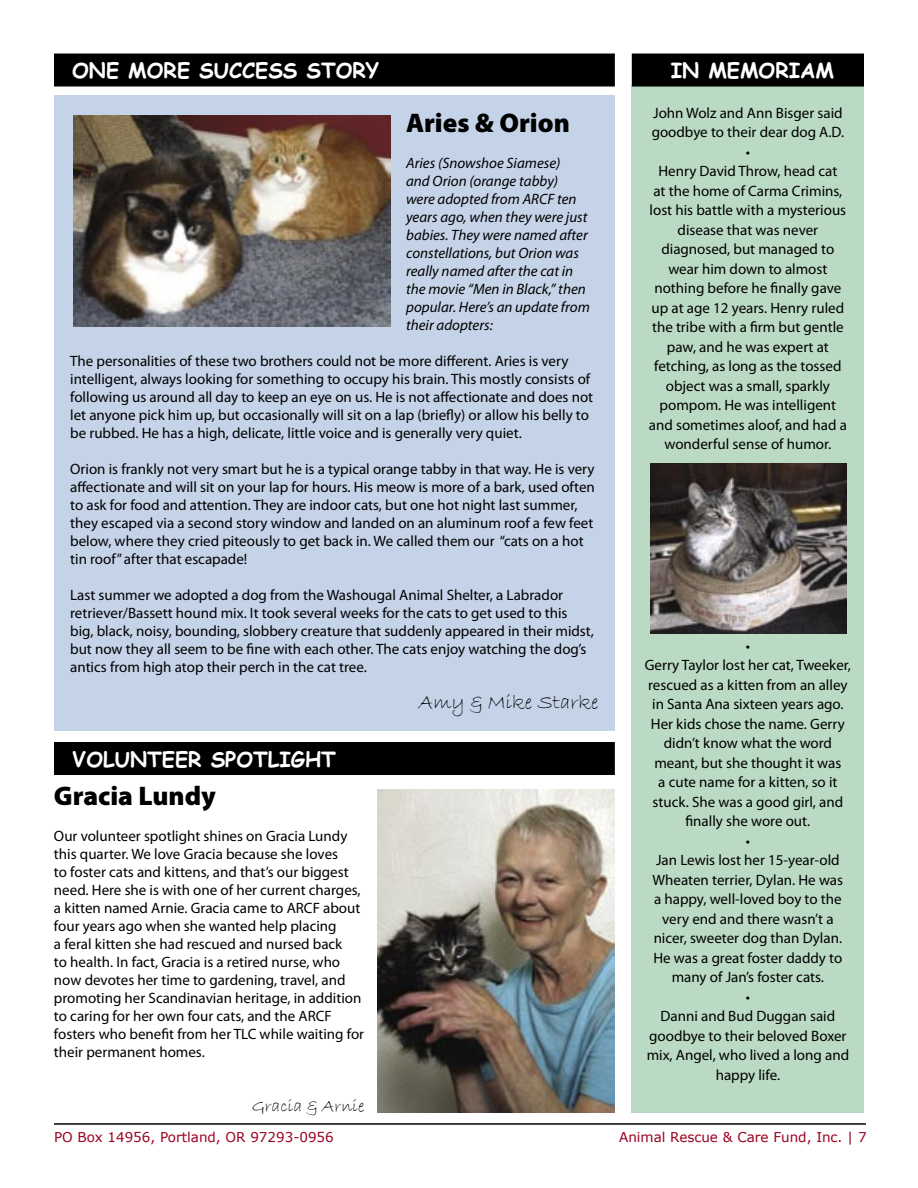
<style>
.page{position:relative;width:918px;height:1188px;background:#fff}
.page>*{position:absolute;margin:0;border:0;box-sizing:border-box;transform-origin:0 0}
.headline_2{font:900 27px "Myriad Pro";color:#000}
.section_head{font:700 21px "Comic Sans MS";color:#fff}
.signature{font:21px "Bradley Hand ITC";color:#000}
.t1{font:18px "Bradley Hand ITC";color:#000}
.body{font:15px/19.5px "Myriad Pro";color:#000}
.body-2{font:italic 15px/18px "Myriad Pro";color:#000}
.t2{font:13.5px "Verdana";color:#99001f}
</style>
<div class="page">
<hr style="left:54px;top:1123px;width:812px;height:2px;background:#000">
<div style="left:632px;top:85px;width:232px;height:1027px;background:#bbdac4"></div>
<div style="left:632px;top:54px;width:232px;height:33px;background:#000"></div>
<img style="left:650px;top:463px;width:197px;height:170px">
<div style="left:54px;top:54px;width:561px;height:33px;background:#000"></div>
<div style="left:54px;top:96px;width:561px;height:635px;background:#c5d3e8"></div>
<img style="left:73px;top:115px;width:318px;height:211px">
<div style="left:54px;top:742px;width:561px;height:33px;background:#000"></div>
<img style="left:377px;top:790px;width:238px;height:322px">
<p class="section_head" style="left:72px;top:55px;width:309px">ONE MORE SUCCESS STORY</p>
<p class="section_head" style="left:671px;top:55px;width:165px">IN MEMORIAM</p>
<p class="headline_2" style="left:406px;top:108px;width:165px">Aries &amp; Orion</p>
<p class="body-2" style="left:406px;top:155px;width:185px">Aries (Snowshoe Siamese)<br>and Orion (orange tabby) were adopted from ARCF ten years ago, when they were just babies. They were named after constellations, but Orion was really named after the cat in the movie “Men in Black,” then popular. Here’s an update from their adopters:</p>
<p class="body" style="left:70px;top:353px;width:525px;line-height:18px">The personalities of these two brothers could not be more different. Aries is very intelligent, always looking for something to occupy his brain. This mostly consists of following us around all day to keep an eye on us. He is not affectionate and does not let anyone pick him up, but occasionally will sit on a lap (briefly) or allow his belly to be rubbed. He has a high, delicate, little voice and is generally very quiet.</p>
<p class="body" style="left:70px;top:461px;width:526px;line-height:18px">Orion is frankly not very smart but he is a typical orange tabby in that way. He is very affectionate and will sit on your lap for hours. His meow is more of a bark, used often to ask for food and attention. They are indoor cats, but one hot night last summer, they escaped via a second story window and landed on an aluminum roof a few feet below, where they cried piteously to get back in. We called them our “cats on a hot tin roof” after that escapade!</p>
<p class="body" style="left:70px;top:587px;width:525px;line-height:18px">Last summer we adopted a dog from the Washougal Animal Shelter, a Labrador retriever/Bassett hound mix. It took several weeks for the cats to get used to this big, black, noisy, bounding, slobbery creature that suddenly appeared in their midst, but now they all seem to be fine with each other. The cats enjoy watching the dog’s antics from high atop their perch in the cat tree.</p>
<p class="signature" style="left:419px;top:689px;width:182px">Amy &amp; Mike Starke</p>
<p class="body" style="left:652px;top:103px;width:194px">John Wolz and Ann Bisger said goodbye to their dear dog A.D.</p>
<p class="body" style="left:746px;top:142px;width:6px">•</p>
<p class="body" style="left:649px;top:162px;width:200px;text-align:center">Henry David Throw, head cat<br>at the home of Carma Crimins, lost his battle with a mysterious disease that was never diagnosed, but managed to wear him down to almost nothing before he finally gave up at age 12 years. Henry ruled the tribe with a firm but gentle paw, and he was expert at fetching, as long as the tossed object was a small, sparkly pompom. He was intelligent and sometimes aloof, and had a wonderful sense of humor.</p>
<p class="body" style="left:746px;top:636px;width:6px">•</p>
<p class="body" style="left:645px;top:656px;width:208px;text-align:center">Gerry Taylor lost her cat, Tweeker, rescued as a kitten from an alley in Santa Ana sixteen years ago.<br>Her kids chose the name. Gerry didn’t know what the word meant, but she thought it was<br>a cute name for a kitten, so it stuck. She was a good girl, and finally she wore out.</p>
<p class="body" style="left:746px;top:831px;width:6px">•</p>
<p class="body" style="left:653px;top:851px;width:192px;text-align:center">Jan Lewis lost her 15-year-old<br>Wheaten terrier, Dylan. He was a happy, well-loved boy to the very end and there wasn’t a nicer, sweeter dog than Dylan.<br>He was a great foster daddy to many of Jan’s foster cats.</p>
<p class="body" style="left:746px;top:987px;width:6px">•</p>
<p class="body" style="left:647px;top:1007px;width:204px;text-align:center">Danni and Bud Duggan said goodbye to their beloved Boxer mix, Angel, who lived a long and happy life.</p>
<p class="section_head" style="left:72px;top:744px;width:265px">VOLUNTEER SPOTLIGHT</p>
<p class="headline_2" style="left:54px;top:780px;width:163px">Gracia Lundy</p>
<p class="body" style="left:54px;top:827px;width:312px;line-height:18px">Our volunteer spotlight shines on Gracia Lundy this quarter. We love Gracia because she loves<br>to foster cats and kittens, and that’s our biggest need. Here she is with one of her current charges, a kitten named Arnie. Gracia came to ARCF about four years ago when she wanted help placing<br>a feral kitten she had rescued and nursed back<br>to health. In fact, Gracia is a retired nurse, who now devotes her time to gardening, travel, and promoting her Scandinavian heritage, in addition to caring for her own four cats, and the ARCF fosters who benefit from her TLC while waiting for their permanent homes.</p>
<p class="t1" style="left:252px;top:1095px;width:114px">Gracia &amp; Arnie</p>
<p class="t2" style="left:54px;top:1128px;width:281px">PO Box 14956, Portland, OR 97293-0956</p>
<p class="t2" style="left:619px;top:1128px;width:249px">Animal Rescue &amp; Care Fund, Inc. | 7</p>
</div>
